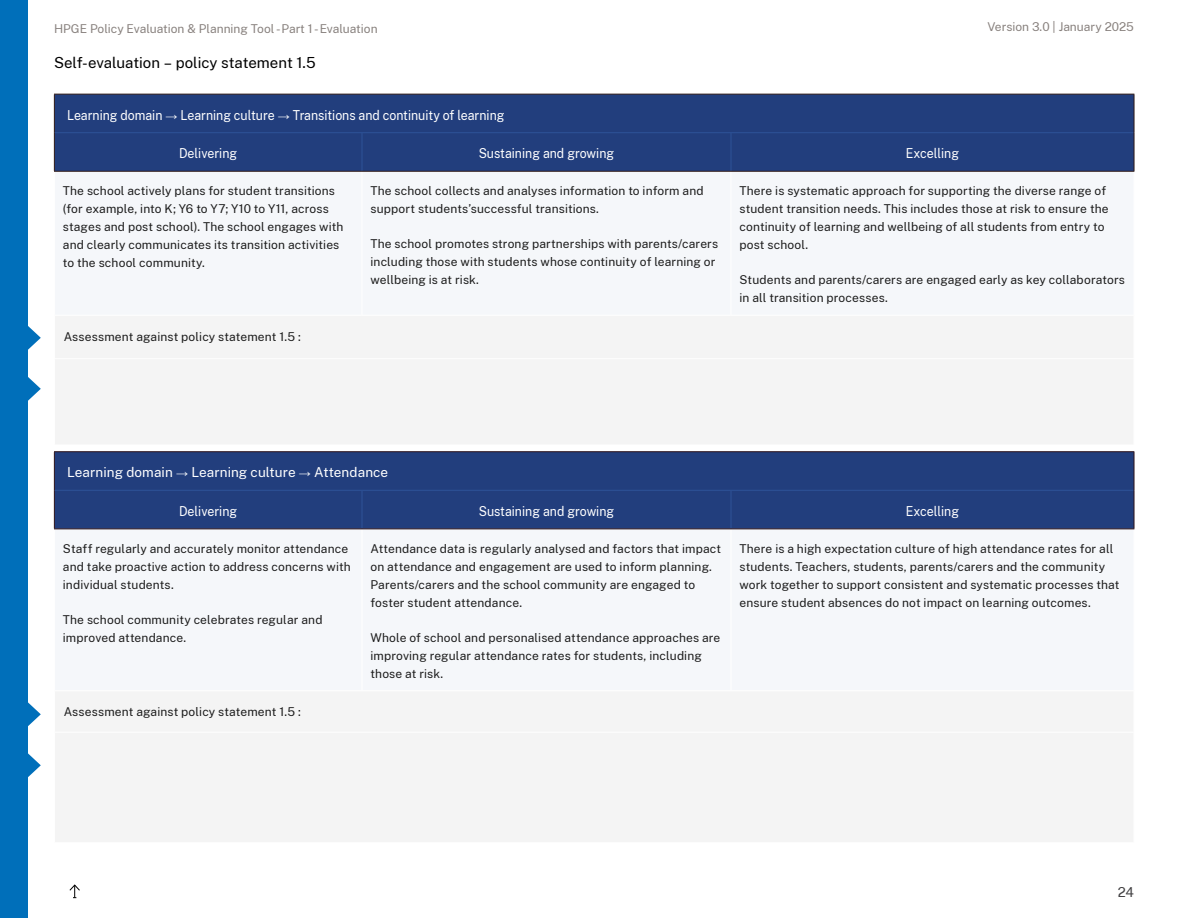
<style>
.page{position:relative;width:1188px;height:918px;background:#fff}
.page>*{position:absolute;margin:0;border:0;box-sizing:border-box;transform-origin:0 0}
.SEF_Self-evaluation_Table_Title{font:15px "Public Sans";color:#000}
.Table_Header{font:13.5px "Public Sans";color:#fff;scale:.91 1}
.Table_Title{font:13.5px "Public Sans";letter-spacing:.005em;color:#fff}
.t1{font:13.5px "Public Sans";color:#414042}
.Table_Cell{font:12px/18px "Public Sans";letter-spacing:.01em;color:#1c1c1c}
.t2{font:12px "Public Sans";color:#88817e}
.Assessment_Cell{font:12px "Public Sans";letter-spacing:.01em;color:#1c1c1c}
.s1{font-family:"Arial";font-weight:900;font-size:12px}
</style>
<div class="page">
<svg style="left:69px;top:884px;width:11px;height:14px"></svg>
<div style="left:55px;top:95px;width:1079px;height:76px;background:#223e7d"></div>
<div style="left:55px;top:316px;width:1078px;height:128px;background:#f4f4f4"></div>
<hr style="left:54px;top:358px;width:308px;height:1px;background:#fff">
<hr style="left:362px;top:358px;width:369px;height:1px;background:#fff">
<hr style="left:731px;top:358px;width:403px;height:1px;background:#fff">
<hr style="left:55px;top:132px;width:307px;height:1px;background:#2e5398">
<hr style="left:362px;top:132px;width:369px;height:1px;background:#2e5398">
<hr style="left:362px;top:133px;width:1px;height:38px;background:#2e5398">
<hr style="left:731px;top:132px;width:403px;height:1px;background:#2e5398">
<hr style="left:731px;top:133px;width:1px;height:38px;background:#2e5398">
<hr style="left:54px;top:94px;width:308px;height:1px;background:#2e1917">
<hr style="left:54px;top:94px;width:1px;height:39px;background:#2e1917">
<hr style="left:362px;top:94px;width:369px;height:1px;background:#2e1917">
<hr style="left:731px;top:94px;width:403px;height:1px;background:#2e1917">
<hr style="left:1134px;top:94px;width:1px;height:39px;background:#2e1917">
<hr style="left:54px;top:133px;width:1px;height:38px;background:#2e1917">
<hr style="left:1134px;top:133px;width:1px;height:38px;background:#2e1917">
<hr style="left:54px;top:171px;width:308px;height:1px;background:#2e1917">
<hr style="left:362px;top:171px;width:369px;height:1px;background:#2e1917">
<hr style="left:731px;top:171px;width:403px;height:1px;background:#2e1917">
<div style="left:55px;top:452px;width:1079px;height:77px;background:#223e7d"></div>
<div style="left:55px;top:692px;width:1078px;height:150px;background:#f4f4f4"></div>
<hr style="left:54px;top:732px;width:308px;height:1px;background:#fff">
<hr style="left:362px;top:732px;width:369px;height:1px;background:#fff">
<hr style="left:731px;top:732px;width:403px;height:1px;background:#fff">
<hr style="left:55px;top:490px;width:307px;height:1px;background:#2e5398">
<hr style="left:362px;top:490px;width:369px;height:1px;background:#2e5398">
<hr style="left:362px;top:491px;width:1px;height:38px;background:#2e5398">
<hr style="left:731px;top:490px;width:403px;height:1px;background:#2e5398">
<hr style="left:731px;top:491px;width:1px;height:38px;background:#2e5398">
<hr style="left:54px;top:451px;width:308px;height:1px;background:#2d131a">
<hr style="left:54px;top:452px;width:1px;height:38px;background:#2d131a">
<hr style="left:362px;top:451px;width:369px;height:1px;background:#2d131a">
<hr style="left:731px;top:451px;width:403px;height:1px;background:#2d131a">
<hr style="left:1134px;top:452px;width:1px;height:38px;background:#2d131a">
<hr style="left:54px;top:490px;width:1px;height:39px;background:#2d131a">
<hr style="left:1134px;top:490px;width:1px;height:39px;background:#2d131a">
<hr style="left:54px;top:529px;width:308px;height:1px;background:#2d131a">
<hr style="left:362px;top:529px;width:369px;height:1px;background:#2d131a">
<hr style="left:731px;top:529px;width:403px;height:1px;background:#2d131a">
<div style="left:0;top:0;width:27px;height:918px;background:#006fba"></div>
<svg style="left:27px;top:325px;width:14px;height:26px"></svg>
<svg style="left:27px;top:376px;width:14px;height:26px"></svg>
<svg style="left:27px;top:701px;width:14px;height:27px"></svg>
<svg style="left:27px;top:752px;width:14px;height:27px"></svg>
<p class="t2" style="left:987px;top:18px;width:148px">Version 3.0 | January 2025</p>
<p class="t2" style="left:54px;top:20px;width:325px">HPGE Policy Evaluation &amp; Planning Tool - Part 1 - Evaluation</p>
<p class="SEF_Self-evaluation_Table_Title" style="left:54px;top:52px;width:263px">Self-evaluation – policy statement 1.5</p>
<p class="Table_Header" style="left:67px;top:105px;width:482px">Learning domain <span class="s1">→</span> Learning culture <span class="s1">→</span> Transitions and continuity of learning</p>
<p class="Table_Header" style="left:179px;top:144px;width:65px">Delivering</p>
<p class="Table_Header" style="left:479px;top:144px;width:150px">Sustaining and growing</p>
<p class="Table_Header" style="left:906px;top:144px;width:60px">Excelling</p>
<p class="Table_Cell" style="left:63px;top:182px;width:282px">The school actively plans for student transitions (for example, into K; Y6 to Y7; Y10 to Y11, across stages and post school). The school engages with and clearly communicates its transition activities to the school community.</p>
<p class="Table_Cell" style="left:370px;top:182px;width:335px">The school collects and analyses information to inform and support students’successful transitions.</p>
<p class="Table_Cell" style="left:739px;top:182px;width:371px">There is systematic approach for supporting the diverse range of student transition needs. This includes those at risk to ensure the continuity of learning and wellbeing of all students from entry to post school.</p>
<p class="Table_Cell" style="left:739px;top:271px;width:387px">Students and parents/carers are engaged early as key collaborators in all transition processes.</p>
<p class="Table_Cell" style="left:370px;top:235px;width:349px">The school promotes strong partnerships with parents/carers including those with students whose continuity of learning or wellbeing is at risk.</p>
<p class="Assessment_Cell" style="left:64px;top:329px;width:238px">Assessment against policy statement 1.5 :</p>
<p class="Table_Title" style="left:67px;top:463px;width:323px">Learning domain <span class="s1">→</span> Learning culture <span class="s1">→</span> Attendance</p>
<p class="Table_Header" style="left:179px;top:502px;width:65px">Delivering</p>
<p class="Table_Header" style="left:479px;top:502px;width:150px">Sustaining and growing</p>
<p class="Table_Header" style="left:906px;top:502px;width:60px">Excelling</p>
<p class="Table_Cell" style="left:63px;top:539px;width:289px">Staff regularly and accurately monitor attendance and take proactive action to address concerns with individual students.</p>
<p class="Table_Cell" style="left:63px;top:610px;width:261px">The school community celebrates regular and improved attendance.</p>
<p class="Table_Cell" style="left:371px;top:539px;width:352px">Attendance data is regularly analysed and factors that impact on attendance and engagement are used to inform planning.<br>Parents/carers and the school community are engaged to foster student attendance.</p>
<p class="Table_Cell" style="left:371px;top:628px;width:351px">Whole of school and personalised attendance approaches are improving regular attendance rates for students, including those at risk.</p>
<p class="Table_Cell" style="left:740px;top:539px;width:381px">There is a high expectation culture of high attendance rates for all students. Teachers, students, parents/carers and the community work together to support consistent and systematic processes that ensure student absences do not impact on learning outcomes.</p>
<p class="Assessment_Cell" style="left:64px;top:703px;width:238px">Assessment against policy statement 1.5 :</p>
<p class="t1" style="left:1118px;top:883px;width:18px">24</p>
</div>
